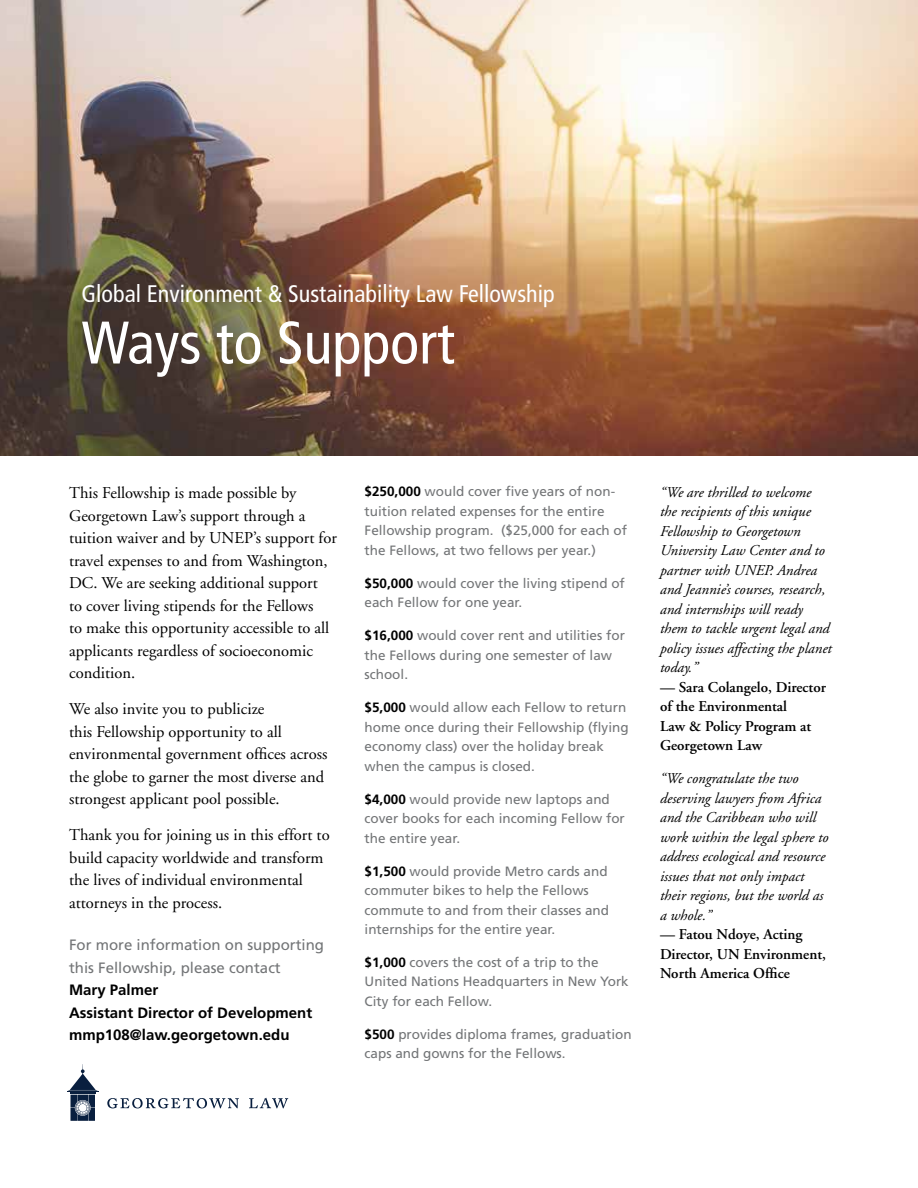
<style>
.page{position:relative;width:918px;height:1188px;background:#fff}
.page>*{position:absolute;margin:0;border:0;box-sizing:border-box;transform-origin:0 0}
.t1{font:condensed 60px "Frutiger";color:#fff}
.t2{font:condensed 24px "Frutiger";color:#fff}
.t3{font:16.5px/22.5px "Adobe Garamond";color:#000}
.t4{font:italic 15px/19.5px "Adobe Garamond";color:#000}
.t5{font:600 15px/19.5px "Adobe Garamond";color:#000}
.t6{font:700 15px/22.5px "Frutiger";color:#000}
.t7{font:15px/22.5px "Frutiger";color:#737577}
.t8{font:13.5px/19.5px "Frutiger";color:#737577}
.s1{font-weight:700;color:#000}
</style>
<div class="page">
<img style="left:0;top:0;width:918px;height:456px">
<svg style="left:67px;top:1064px;width:31px;height:57px"></svg>
<svg style="left:107px;top:1098px;width:132px;height:10px"></svg>
<svg style="left:249px;top:1098px;width:39px;height:10px"></svg>
<h2 class="t2" style="left:82px;top:280px;width:475px">Global Environment &amp; Sustainability Law Fellowship</h2>
<h1 class="t1" style="left:82px;top:308px;width:375px">Ways to Support</h1>
<p class="t3" style="left:69px;top:482px;width:269px">This Fellowship is made possible by Georgetown Law’s support through a tuition waiver and by UNEP’s support for travel expenses to and from Washington, DC. We are seeking additional support<br>to cover living stipends for the Fellows<br>to make this opportunity accessible to all applicants regardless of socioeconomic condition.</p>
<p class="t3" style="left:69px;top:698px;width:260px">We also invite you to publicize<br>this Fellowship opportunity to all environmental government offices across the globe to garner the most diverse and strongest applicant pool possible.</p>
<p class="t3" style="left:69px;top:824px;width:262px">Thank you for joining us in this effort to build capacity worldwide and transform the lives of individual environmental attorneys in the process.</p>
<p class="t7" style="left:69px;top:934px;width:257px">For more information on supporting this Fellowship, please contact</p>
<p class="t6" style="left:69px;top:979px;width:245px">Mary Palmer<br>Assistant Director of Development mmp108@law.georgetown.edu</p>
<p class="t8" style="left:365px;top:482px;width:264px"><span class="s1">$250,000</span> would cover five years of non&shy;tuition related expenses for the entire Fellowship program. ($25,000 for each of the Fellows, at two fellows per year.)</p>
<p class="t8" style="left:365px;top:573px;width:262px"><span class="s1">$50,000</span> would cover the living stipend of each Fellow for one year.</p>
<p class="t8" style="left:365px;top:626px;width:262px"><span class="s1">$16,000</span> would cover rent and utilities for the Fellows during one semester of law school.</p>
<p class="t8" style="left:365px;top:698px;width:266px"><span class="s1">$5,000</span> would allow each Fellow to return home once during their Fellowship (flying economy class) over the holiday break when the campus is closed.</p>
<p class="t8" style="left:365px;top:789px;width:262px"><span class="s1">$4,000</span> would provide new laptops and cover books for each incoming Fellow for the entire year.</p>
<p class="t8" style="left:365px;top:861px;width:246px"><span class="s1">$1,500</span> would provide Metro cards and commuter bikes to help the Fellows commute to and from their classes and internships for the entire year.</p>
<p class="t8" style="left:365px;top:953px;width:266px"><span class="s1">$1,000</span> covers the cost of a trip to the<br>United Nations Headquarters in New York<br>City for each Fellow.</p>
<p class="t8" style="left:365px;top:1025px;width:269px"><span class="s1">$500</span> provides diploma frames, graduation caps and gowns for the Fellows.</p>
<p class="t4" style="left:660px;top:483px;width:173px">“We are thrilled to welcome<br>the recipients of this unique<br>Fellowship to Georgetown<br>University Law Center and to partner with UNEP. Andrea and Jeannie’s courses, research, and internships will ready them to tackle urgent legal and policy issues affecting the planet today.”</p>
<p class="t5" style="left:660px;top:677px;width:167px">— Sara Colangelo, Director of the Environmental<br>Law &amp; Policy Program at<br>Georgetown Law</p>
<p class="t4" style="left:660px;top:769px;width:170px">“We congratulate the two deserving lawyers from Africa and the Caribbean who will work within the legal sphere to address ecological and resource issues that not only impact their regions, but the world as a whole.”</p>
<p class="t5" style="left:660px;top:925px;width:167px">— Fatou Ndoye, Acting<br>Director, UN Environment,<br>North America Office</p>
</div>
